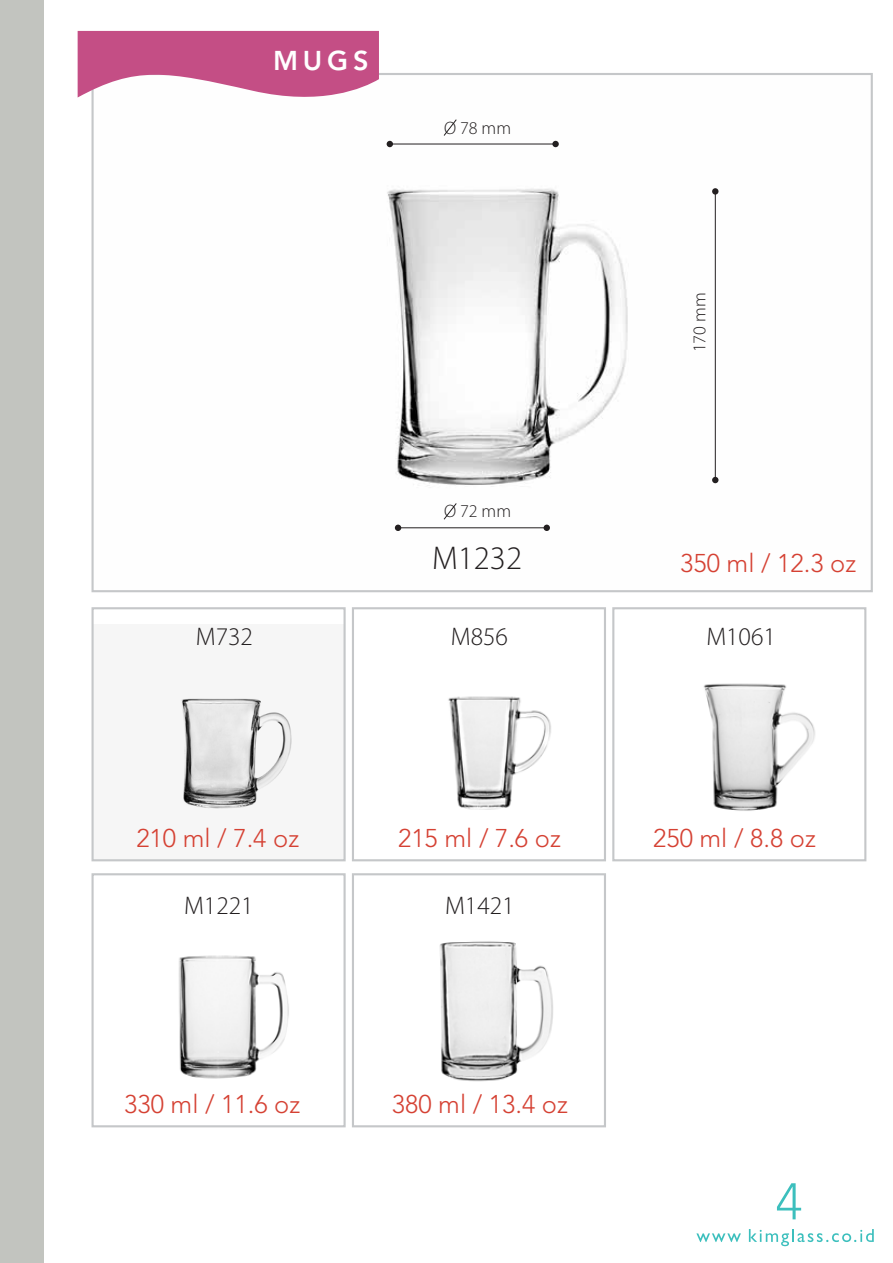
<style>
.page{position:relative;width:893px;height:1263px;background:#fff}
.page>*{position:absolute;margin:0;border:0;box-sizing:border-box;transform-origin:0 0}
.t1{font:300 51px "Avenir LT Std";color:#3cbfbd}
.t2{font:300 33px "Myriad Pro";color:#231f20}
.t3{font:800 27px "Avenir LT Std";color:#fff}
.t4{font:300 25.5px "Avenir LT Std";color:#d54133}
.t5{font:300 25.5px "Myriad Pro";color:#231f20}
.t6{font:300 18px "Myriad Pro";color:#231f20}
</style>
<div class="page">
<img style="left:439px;top:941px;width:114px;height:141px">
<img style="left:179px;top:955px;width:110px;height:124px">
<img style="left:448px;top:696px;width:103px;height:114px">
<img style="left:703px;top:625px;width:164px;height:235px">
<img style="left:386px;top:140px;width:333px;height:389px">
<img style="left:180px;top:698px;width:112px;height:111px">
<div style="left:91px;top:607px;width:255px;height:254px;border:2px solid #c5c7c9"></div>
<div style="left:352px;top:607px;width:254px;height:254px;border:2px solid #c5c7c9"></div>
<div style="left:612px;top:607px;width:254px;height:254px;border:2px solid #c5c7c9"></div>
<div style="left:91px;top:873px;width:255px;height:254px;border:2px solid #c5c7c9"></div>
<div style="left:352px;top:873px;width:254px;height:254px;border:2px solid #c5c7c9"></div>
<svg style="left:696px;top:1233px;width:45px;height:9px"></svg>
<svg style="left:749px;top:1229px;width:125px;height:17px"></svg>
<hr style="left:390px;top:144px;width:166px;height:1px;background:#231f20">
<svg style="left:387px;top:141px;width:6px;height:6px"></svg>
<div style="left:552px;top:141px;width:7px;height:6px;background:#231f20;border-radius:50%"></div>
<hr style="left:715px;top:191px;width:1px;height:289px;background:#231f20">
<div style="left:712px;top:188px;width:6px;height:7px;background:#231f20;border-radius:50%"></div>
<svg style="left:712px;top:477px;width:6px;height:6px"></svg>
<svg style="left:443px;top:119px;width:14px;height:17px"></svg>
<hr style="left:398px;top:527px;width:149px;height:1px;background:#231f20">
<svg style="left:395px;top:525px;width:6px;height:6px"></svg>
<svg style="left:544px;top:525px;width:6px;height:6px"></svg>
<svg style="left:443px;top:502px;width:14px;height:18px"></svg>
<svg style="left:78px;top:31px;width:301px;height:75px"></svg>
<div style="left:0;top:0;width:43px;height:1263px;background:#c2c4bf"></div>
<p class="t3" style="left:273px;top:45px;width:97px">MUGS</p>
<p class="t5" style="left:196px;top:623px;width:59px">M732</p>
<p class="t6" style="left:444px;top:118px;width:69px">O 78 mm</p>
<p class="t6" style="left:444px;top:501px;width:69px">O 72 mm</p>
<p class="t2" style="left:432px;top:540px;width:92px">M1232</p>
<p class="t6" style="left:690px;top:352px;width:61px;rotate:-90deg">170 mm</p>
<p class="t4" style="left:680px;top:549px;width:178px">350 ml / 12.3 oz</p>
<p class="t5" style="left:451px;top:623px;width:59px">M856</p>
<p class="t5" style="left:706px;top:623px;width:71px">M1061</p>
<p class="t4" style="left:136px;top:823px;width:164px">210 ml / 7.4 oz</p>
<p class="t4" style="left:398px;top:823px;width:164px">215 ml / 7.6 oz</p>
<p class="t5" style="left:184px;top:892px;width:71px">M1221</p>
<p class="t5" style="left:445px;top:891px;width:71px">M1421</p>
<p class="t4" style="left:124px;top:1089px;width:178px">330 ml / 11.6 oz</p>
<p class="t4" style="left:392px;top:1089px;width:178px">380 ml / 13.4 oz</p>
<p class="t4" style="left:653px;top:823px;width:164px">250 ml / 8.8 oz</p>
<h1 class="t1" style="left:776px;top:1172px;width:28px">4</h1>
</div>
